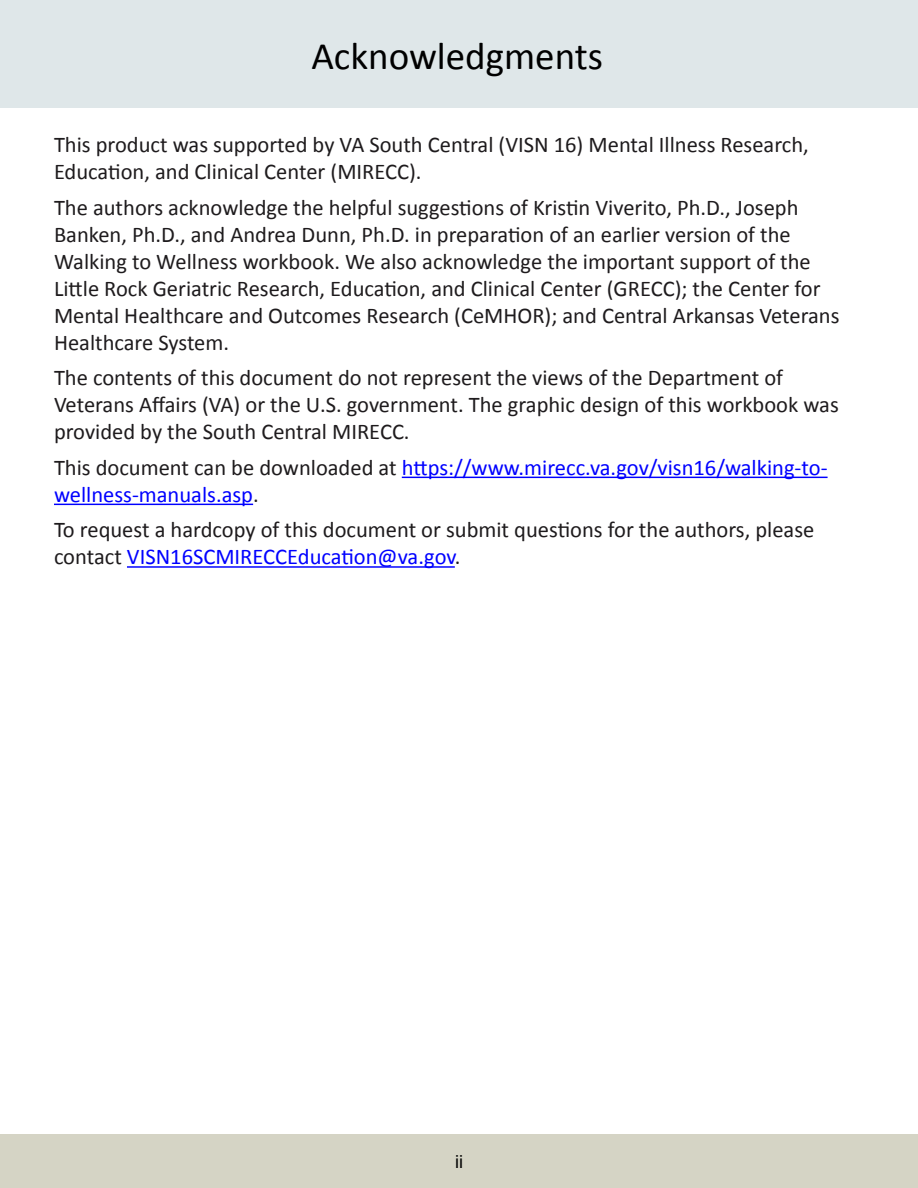
<style>
.page{position:relative;width:918px;height:1188px;background:#fff}
.page>*{position:absolute;margin:0;border:0;box-sizing:border-box;transform-origin:0 0}
.t1{font:39px "Calibri";color:#000}
.t2{font:22.5px/27px "Calibri";color:#1e1b1d}
.t3{font:22.5px/27px "Calibri";color:#00f}
.t4{font:18px "Arial";color:#000}
.s1{color:#1e1b1d}
.s2{color:#00f}
</style>
<div class="page">
<div style="left:0;top:1134px;width:918px;height:54px;background:#d5d4c5"></div>
<hr style="left:402px;top:477px;width:426px;height:1px;background:#00f">
<hr style="left:54px;top:504px;width:199px;height:1px;background:#00f">
<hr style="left:127px;top:566px;width:328px;height:2px;background:#00f">
<div style="left:0;top:0;width:918px;height:108px;background:#dfe7e9"></div>
<h2 class="t1" style="left:311px;top:29px;width:293px">Acknowledgments</h2>
<p class="t2" style="left:54px;top:130px;width:756px">This product was supported by VA South Central (VISN 16) Mental Illness Research,<br>Education, and Clinical Center (MIRECC).</p>
<p class="t2" style="left:54px;top:193px;width:787px">The authors acknowledge the helpful suggestions of Kristin Viverito, Ph.D., Joseph Banken, Ph.D., and Andrea Dunn, Ph.D. in preparation of an earlier version of the Walking to Wellness workbook. We also acknowledge the important support of the Little Rock Geriatric Research, Education, and Clinical Center (GRECC); the Center for Mental Healthcare and Outcomes Research (CeMHOR); and Central Arkansas Veterans Healthcare System.</p>
<p class="t2" style="left:54px;top:364px;width:786px">The contents of this document do not represent the views of the Department of<br>Veterans Affairs (VA) or the U.S. government. The graphic design of this workbook was provided by the South Central MIRECC.</p>
<p class="t3" style="left:54px;top:453px;width:775px"><span class="s1">This document can be downloaded at</span> https://www.mirecc.va.gov/visn16/walking-to&shy;wellness-manuals.asp<span class="s1">.</span></p>
<p class="t2" style="left:54px;top:516px;width:762px">To request a hardcopy of this document or submit questions for the authors, please contact <span class="s2">VISN16SCMIRECCEducation@va.gov</span>.</p>
<p class="t4" style="left:455px;top:1149px;width:9px">ii</p>
</div>
